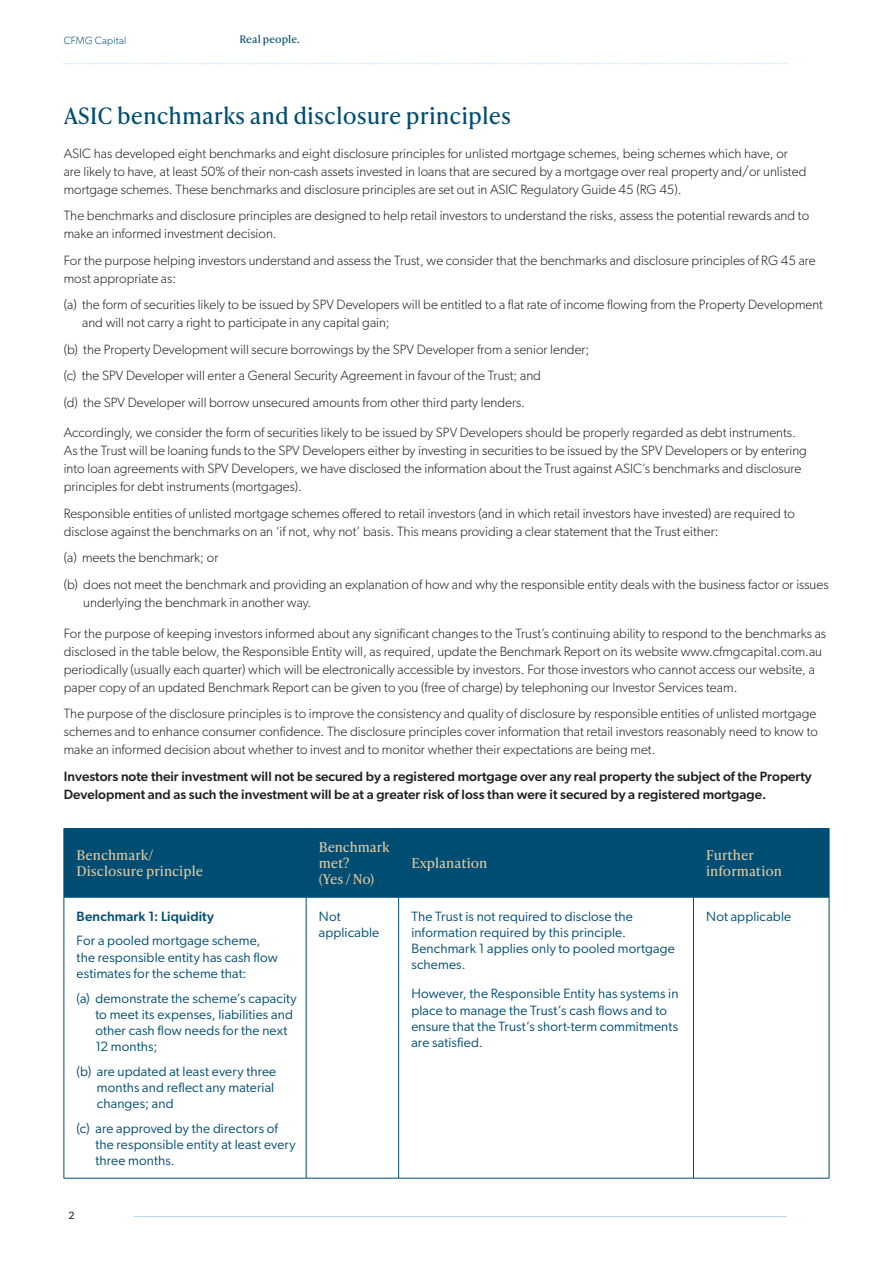
<style>
.page{position:relative;width:893px;height:1263px;background:#fff}
.page>*{position:absolute;margin:0;border:0;box-sizing:border-box;transform-origin:0 0}
.t1{font:22.5px "Ivy Presto Text";color:#004d74}
.Body_-_0_Kerning___3_Leading{font:300 13.5px/18px "Gibson";color:#231f20}
.Body_Text{font:13.5px/16.2px "Gibson";letter-spacing:.01em;color:#004d74}
.Body_-_0_Kerning___3_Leading-2{font:500 13.5px/18px "Gibson";color:#231f20}
.t2{font:13.5px/16.2px "Ivy Presto Text";color:#e0c99f}
.Body_Text-2{font:500 13.5px "Gibson";letter-spacing:.015em;color:#004d74}
.t3{font:300 10.5px "Gibson";letter-spacing:.015em;color:#004d74}
.t4{font:10.5px "Ivy Presto Text";letter-spacing:.01em;color:#004d74}
.t5{font:10.5px "Gibson";color:#231f20}
</style>
<div class="page">
<hr style="left:134px;top:1216px;width:653px;height:1px;background:#b2d8f3">
<svg style="left:64px;top:63px;width:723px;height:1px"></svg>
<div style="left:65px;top:829px;width:764px;height:68px;background:#004d74"></div>
<hr style="left:64px;top:897px;width:242px;height:1px;background:#004d74">
<hr style="left:306px;top:897px;width:93px;height:1px;background:#004d74">
<hr style="left:399px;top:897px;width:294px;height:1px;background:#004d74">
<hr style="left:693px;top:897px;width:136px;height:1px;background:#004d74">
<hr style="left:64px;top:1178px;width:242px;height:1px;background:#004d74">
<hr style="left:306px;top:1178px;width:93px;height:1px;background:#004d74">
<hr style="left:399px;top:1178px;width:294px;height:1px;background:#004d74">
<hr style="left:693px;top:1178px;width:136px;height:1px;background:#004d74">
<hr style="left:64px;top:828px;width:242px;height:1px;background:#004d74">
<hr style="left:64px;top:829px;width:1px;height:68px;background:#004d74">
<hr style="left:64px;top:897px;width:1px;height:281px;background:#004d74">
<hr style="left:306px;top:828px;width:93px;height:1px;background:#004d74">
<hr style="left:306px;top:829px;width:1px;height:68px;background:#004d74">
<hr style="left:306px;top:897px;width:1px;height:281px;background:#004d74">
<hr style="left:399px;top:828px;width:294px;height:1px;background:#004d74">
<hr style="left:398px;top:829px;width:1px;height:68px;background:#004d74">
<hr style="left:398px;top:897px;width:1px;height:281px;background:#004d74">
<hr style="left:693px;top:828px;width:136px;height:1px;background:#004d74">
<hr style="left:693px;top:829px;width:1px;height:68px;background:#004d74">
<hr style="left:693px;top:897px;width:1px;height:281px;background:#004d74">
<hr style="left:829px;top:829px;width:1px;height:68px;background:#004d74">
<hr style="left:829px;top:897px;width:1px;height:281px;background:#004d74">
<p class="t3" style="left:64px;top:34px;width:64px">CFMG Capital</p>
<p class="t4" style="left:240px;top:32px;width:62px">Real people.</p>
<p class="t1" style="left:64px;top:99px;width:449px">ASIC benchmarks and disclosure principles</p>
<p class="Body_-_0_Kerning___3_Leading" style="left:64px;top:144px;width:744px">ASIC has developed eight benchmarks and eight disclosure principles for unlisted mortgage schemes, being schemes which have, or are likely to have, at least 50% of their non-cash assets invested in loans that are secured by a mortgage over real property and/or unlisted mortgage schemes. These benchmarks and disclosure principles are set out in ASIC Regulatory Guide 45 (RG 45).</p>
<p class="Body_-_0_Kerning___3_Leading" style="left:64px;top:206px;width:747px">The benchmarks and disclosure principles are designed to help retail investors to understand the risks, assess the potential rewards and to make an informed investment decision.</p>
<p class="Body_-_0_Kerning___3_Leading" style="left:64px;top:251px;width:753px">For the purpose helping investors understand and assess the Trust, we consider that the benchmarks and disclosure principles of RG 45 are most appropriate as:</p>
<p class="Body_-_0_Kerning___3_Leading" style="left:82px;top:295px;width:742px;text-indent:-18px">(a) the form of securities likely to be issued by SPV Developers will be entitled to a flat rate of income flowing from the Property Development and will not carry a right to participate in any capital gain;</p>
<p class="Body_-_0_Kerning___3_Leading" style="left:64px;top:340px;width:527px">(b) the Property Development will secure borrowings by the SPV Developer from a senior lender;</p>
<p class="Body_-_0_Kerning___3_Leading" style="left:64px;top:366px;width:479px">(c) the SPV Developer will enter a General Security Agreement in favour of the Trust; and</p>
<p class="Body_-_0_Kerning___3_Leading" style="left:64px;top:393px;width:463px">(d) the SPV Developer will borrow unsecured amounts from other third party lenders.</p>
<p class="Body_-_0_Kerning___3_Leading" style="left:64px;top:423px;width:745px">Accordingly, we consider the form of securities likely to be issued by SPV Developers should be properly regarded as debt instruments.<br>As the Trust will be loaning funds to the SPV Developers either by investing in securities to be issued by the SPV Developers or by entering into loan agreements with SPV Developers, we have disclosed the information about the Trust against ASIC’s benchmarks and disclosure principles for debt instruments (mortgages).</p>
<p class="Body_-_0_Kerning___3_Leading" style="left:64px;top:504px;width:733px">Responsible entities of unlisted mortgage schemes offered to retail investors (and in which retail investors have invested) are required to disclose against the benchmarks on an ‘if not, why not’ basis. This means providing a clear statement that the Trust either:</p>
<p class="Body_-_0_Kerning___3_Leading" style="left:64px;top:548px;width:156px">(a) meets the benchmark; or</p>
<p class="Body_-_0_Kerning___3_Leading" style="left:83px;top:575px;width:747px;text-indent:-20px">(b) does not meet the benchmark and providing an explanation of how and why the responsible entity deals with the business factor or issues underlying the benchmark in another way.</p>
<p class="Body_-_0_Kerning___3_Leading" style="left:64px;top:624px;width:764px">For the purpose of keeping investors informed about any significant changes to the Trust’s continuing ability to respond to the benchmarks as disclosed in the table below, the Responsible Entity will, as required, update the Benchmark Report on its website www.cfmgcapital.com.au periodically (usually each quarter) which will be electronically accessible by investors. For those investors who cannot access our website, a paper copy of an updated Benchmark Report can be given to you (free of charge) by telephoning our Investor Services team.</p>
<p class="Body_-_0_Kerning___3_Leading" style="left:64px;top:704px;width:756px">The purpose of the disclosure principles is to improve the consistency and quality of disclosure by responsible entities of unlisted mortgage schemes and to enhance consumer confidence. The disclosure principles cover information that retail investors reasonably need to know to make an informed decision about whether to invest and to monitor whether their expectations are being met.</p>
<p class="Body_-_0_Kerning___3_Leading-2" style="left:64px;top:767px;width:750px">Investors note their investment will not be secured by a registered mortgage over any real property the subject of the Property<br>Development and as such the investment will be at a greater risk of loss than were it secured by a registered mortgage.</p>
<p class="t2" style="left:77px;top:846px;width:79px">Benchmark/</p>
<p class="t2" style="left:77px;top:862px;width:128px">Disclosure principle</p>
<p class="Body_Text-2" style="left:77px;top:908px;width:139px">Benchmark 1: Liquidity</p>
<p class="Body_Text" style="left:77px;top:932px;width:203px">For a pooled mortgage scheme, the responsible entity has cash flow estimates for the scheme that:</p>
<p class="Body_Text" style="left:95px;top:990px;width:203px;text-indent:-19px">(a) demonstrate the scheme’s capacity to meet its expenses, liabilities and other cash flow needs for the next<br>12 months;</p>
<p class="Body_Text" style="left:97px;top:1063px;width:181px;text-indent:-20px">(b) are updated at least every three months and reflect any material changes; and</p>
<p class="Body_Text" style="left:95px;top:1120px;width:202px;text-indent:-19px">(c) are approved by the directors of the responsible entity at least every three months.</p>
<p class="t5" style="left:68px;top:1209px;width:8px">2</p>
<p class="t2" style="left:319px;top:838px;width:72px">Benchmark met?</p>
<p class="t2" style="left:319px;top:871px;width:57px">(Yes / No)</p>
<p class="t2" style="left:411px;top:854px;width:78px">Explanation</p>
<p class="t2" style="left:706px;top:846px;width:77px">Further information</p>
<p class="Body_Text" style="left:319px;top:908px;width:62px">Not applicable</p>
<p class="Body_Text" style="left:411px;top:908px;width:265px">The Trust is not required to disclose the information required by this principle.<br>Benchmark 1 applies only to pooled mortgage schemes.</p>
<p class="Body_Text" style="left:411px;top:985px;width:269px">However, the Responsible Entity has systems in place to manage the Trust’s cash flows and to ensure that the Trust’s short-term commitments are satisfied.</p>
<p class="Body_Text" style="left:706px;top:908px;width:86px">Not applicable</p>
</div>
